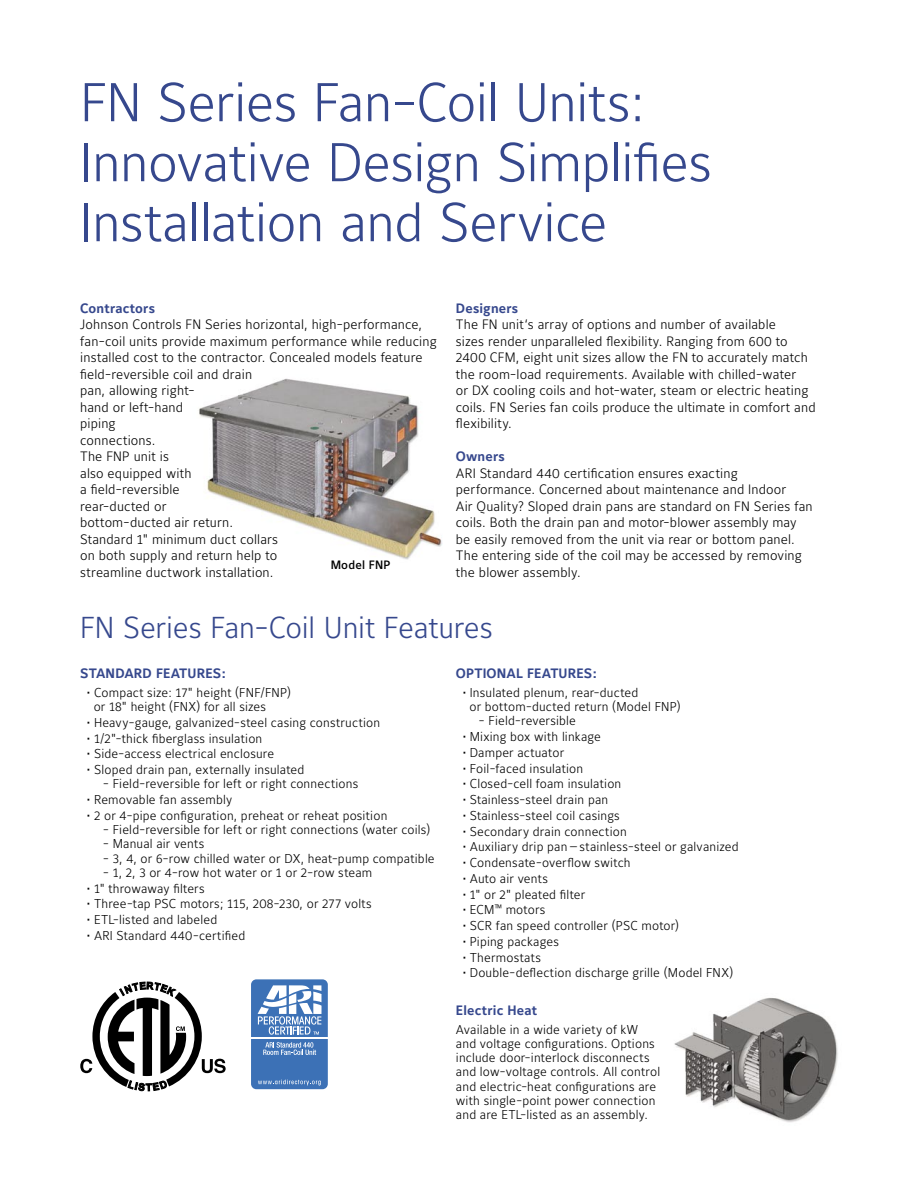
<style>
.page{position:relative;width:918px;height:1188px;background:#fff}
.page>*{position:absolute;margin:0;border:0;box-sizing:border-box;transform-origin:0 0}
.t1{font:300 54px/60px "Maurea Jci Lf ML";letter-spacing:-.015em;color:#36488d}
.t2{font:300 30px "Maurea Jci Lf ML";letter-spacing:-.01em;color:#36488d}
.t3{font:300 13.5px/16.5px "Maurea Jci Lf ML";letter-spacing:.01em;color:#000}
.t4{font:700 13.5px "Maurea Jci Lf ML";letter-spacing:.015em;color:#36488d}
.t5{font:300 12.75px/14.2px "Maurea Jci Lf ML";letter-spacing:.015em;color:#000}
.t6{font:500 12px "Maurea Jci Lf ML";letter-spacing:.02em;color:#000}
</style>
<div class="page">
<img style="left:199px;top:378px;width:243px;height:182px">
<img style="left:674px;top:998px;width:164px;height:125px">
<div style="left:250px;top:978px;width:79px;height:112px;background:#3c71b6;border-radius:6px"></div>
<div style="left:249px;top:977px;width:81px;height:114px;border:2px solid #fff;border-radius:6px"></div>
<svg style="left:258px;top:985px;width:64px;height:50px"></svg>
<svg style="left:263px;top:1042px;width:53px;height:13px"></svg>
<svg style="left:258px;top:1080px;width:63px;height:5px"></svg>
<hr style="left:251px;top:1037px;width:77px;height:2px;background:#fff">
<svg style="left:80px;top:982px;width:146px;height:109px"></svg>
<h1 class="t1" style="left:80px;top:71px;width:633px">FN Series Fan-Coil Units:<br>Innovative Design Simplifies<br>Installation and Service</h1>
<p class="t4" style="left:80px;top:300px;width:76px">Contractors</p>
<p class="t3" style="left:80px;top:316px;width:358px">Johnson Controls FN Series horizontal, high-performance, fan-coil units provide maximum performance while reducing installed cost to the contractor. Concealed models feature field-reversible coil and drain<br>pan, allowing right-<br>hand or left-hand<br>piping<br>connections.<br>The FNP unit is<br>also equipped with<br>a field-reversible<br>rear-ducted or<br>bottom-ducted air return.<br>Standard 1" minimum duct collars<br>on both supply and return help to<br>streamline ductwork installation.</p>
<h2 class="t2" style="left:80px;top:609px;width:414px">FN Series Fan-Coil Unit Features</h2>
<p class="t4" style="left:80px;top:665px;width:147px">STANDARD FEATURES:</p>
<p class="t5" style="left:94px;top:685px;width:199px;text-indent:-7px">• Compact size: 17" height (FNF/FNP) or 18" height (FNX) for all sizes</p>
<p class="t5" style="left:87px;top:715px;width:295px">• Heavy-gauge, galvanized-steel casing construction</p>
<p class="t5" style="left:87px;top:731px;width:177px">• 1/2"-thick fiberglass insulation</p>
<p class="t5" style="left:87px;top:747px;width:189px">• Side-access electrical enclosure</p>
<p class="t5" style="left:87px;top:762px;width:219px">• Sloped drain pan, externally insulated</p>
<p class="t5" style="left:103px;top:777px;width:257px">- Field-reversible for left or right connections</p>
<p class="t5" style="left:87px;top:792px;width:147px">• Removable fan assembly</p>
<p class="t5" style="left:87px;top:808px;width:302px">• 2 or 4-pipe configuration, preheat or reheat position</p>
<p class="t5" style="left:103px;top:822px;width:329px">- Field-reversible for left or right connections (water coils)</p>
<p class="t5" style="left:103px;top:837px;width:103px">- Manual air vents</p>
<p class="t5" style="left:103px;top:851px;width:334px">- 3, 4, or 6-row chilled water or DX, heat-pump compatible</p>
<p class="t5" style="left:103px;top:865px;width:271px">- 1, 2, 3 or 4-row hot water or 1 or 2-row steam</p>
<p class="t5" style="left:87px;top:881px;width:119px">• 1" throwaway filters</p>
<p class="t5" style="left:87px;top:897px;width:286px">• Three-tap PSC motors; 115, 208-230, or 277 volts</p>
<p class="t5" style="left:87px;top:912px;width:132px">• ETL-listed and labeled</p>
<p class="t5" style="left:87px;top:928px;width:160px">• ARI Standard 440-certified</p>
<p class="t4" style="left:456px;top:300px;width:64px">Designers</p>
<p class="t3" style="left:456px;top:316px;width:361px">The FN unit‘s array of options and number of available<br>sizes render unparalleled flexibility. Ranging from 600 to 2400 CFM, eight unit sizes allow the FN to accurately match the room-load requirements. Available with chilled-water<br>or DX cooling coils and hot-water, steam or electric heating coils. FN Series fan coils produce the ultimate in comfort and flexibility.</p>
<p class="t4" style="left:456px;top:448px;width:50px">Owners</p>
<p class="t3" style="left:456px;top:464px;width:358px">ARI Standard 440 certification ensures exacting performance. Concerned about maintenance and Indoor<br>Air Quality? Sloped drain pans are standard on FN Series fan coils. Both the drain pan and motor-blower assembly may be easily removed from the unit via rear or bottom panel.<br>The entering side of the coil may be accessed by removing the blower assembly.</p>
<p class="t6" style="left:331px;top:558px;width:61px">Model FNP</p>
<p class="t4" style="left:456px;top:665px;width:142px">OPTIONAL FEATURES:</p>
<p class="t5" style="left:469px;top:685px;width:213px;text-indent:-7px">• Insulated plenum, rear-ducted<br>or bottom-ducted return (Model FNP)</p>
<p class="t5" style="left:478px;top:714px;width:99px">- Field-reversible</p>
<p class="t5" style="left:463px;top:729px;width:140px">• Mixing box with linkage</p>
<p class="t5" style="left:463px;top:745px;width:103px">• Damper actuator</p>
<p class="t5" style="left:463px;top:761px;width:122px">• Foil-faced insulation</p>
<p class="t5" style="left:463px;top:777px;width:160px">• Closed-cell foam insulation</p>
<p class="t5" style="left:463px;top:792px;width:147px">• Stainless-steel drain pan</p>
<p class="t5" style="left:463px;top:808px;width:159px">• Stainless-steel coil casings</p>
<p class="t5" style="left:463px;top:824px;width:166px">• Secondary drain connection</p>
<p class="t5" style="left:463px;top:840px;width:278px">• Auxiliary drip pan — stainless-steel or galvanized</p>
<p class="t5" style="left:463px;top:855px;width:169px">• Condensate-overflow switch</p>
<p class="t5" style="left:463px;top:871px;width:87px">• Auto air vents</p>
<p class="t5" style="left:463px;top:887px;width:124px">• 1" or 2" pleated filter</p>
<p class="t5" style="left:463px;top:903px;width:84px">• ECM<sup>™</sup> motors</p>
<p class="t5" style="left:463px;top:918px;width:218px">• SCR fan speed controller (PSC motor)</p>
<p class="t5" style="left:463px;top:934px;width:98px">• Piping packages</p>
<p class="t5" style="left:463px;top:950px;width:80px">• Thermostats</p>
<p class="t5" style="left:463px;top:966px;width:272px">• Double-deflection discharge grille (Model FNX)</p>
<p class="t4" style="left:456px;top:1002px;width:83px">Electric Heat</p>
<p class="t5" style="left:456px;top:1022px;width:206px">Available in a wide variety of kW and voltage configurations. Options include door-interlock disconnects and low-voltage controls. All control and electric-heat configurations are with single-point power connection and are ETL-listed as an assembly.</p>
</div>
